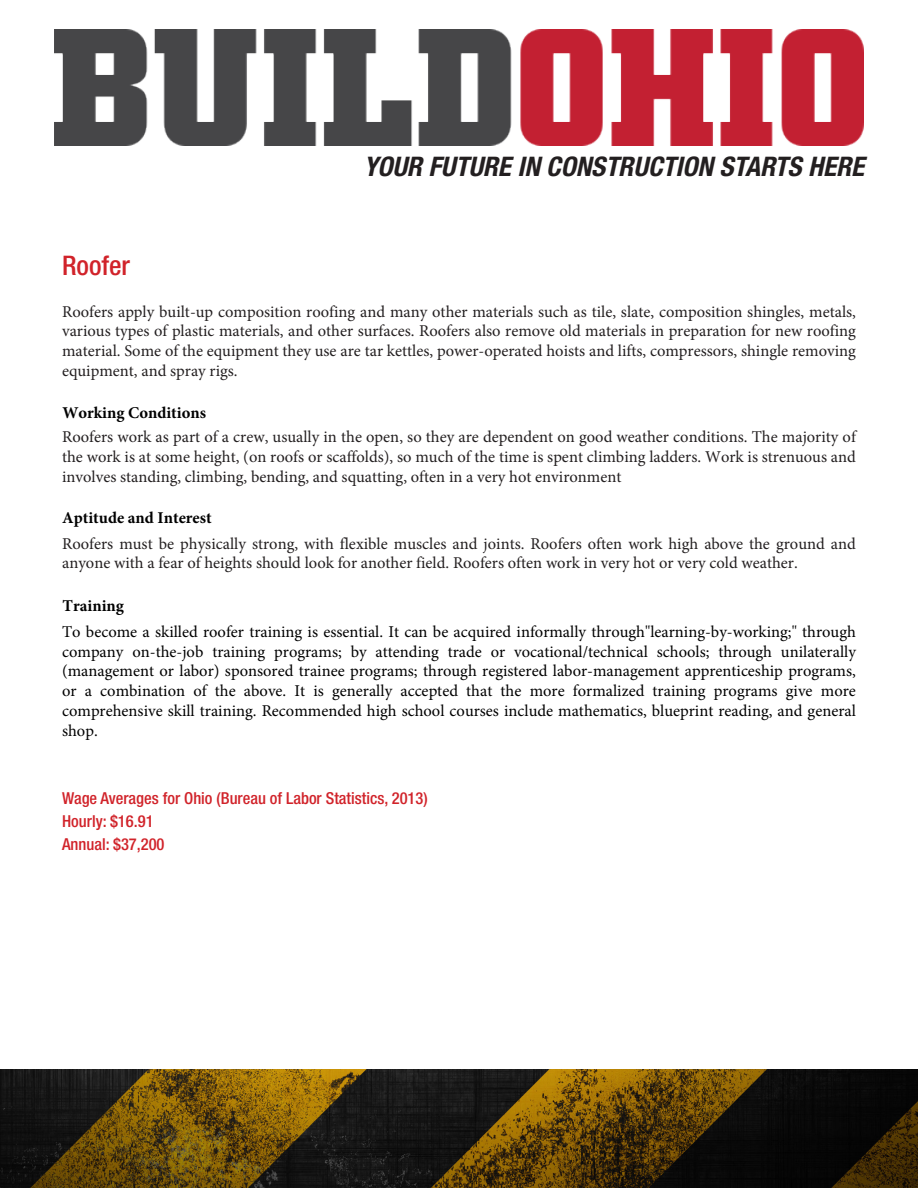
<style>
.page{position:relative;width:918px;height:1188px;background:#fff}
.page>*{position:absolute;margin:0;border:0;box-sizing:border-box;transform-origin:0 0}
.t1{font:italic 700 condensed 27px "Helvetica Neue LT Std";color:#231f20}
.t2{font:500 condensed 27px "Helvetica Neue LT Std";color:#d1232a}
.t3{font:16.5px/19.8px "Minion Pro";color:#231f20;text-align:justify}
.t4{font:16.5px/19.8px "Minion Pro";color:#000;text-align:justify}
.t5{font:500 condensed 16.5px "Helvetica Neue LT Std";color:#d1232a}
.t6{font:700 16.5px "Minion Pro";color:#000}
</style>
<div class="page">
<img style="left:54px;top:30px;width:810px;height:116px">
<img style="left:0;top:1069px;width:918px;height:119px">
<p class="t1" style="left:364px;top:150px;width:502px">YOUR FUTURE IN CONSTRUCTION STARTS HERE</p>
<p class="t2" style="left:62px;top:249px;width:70px">Roofer</p>
<p class="t3" style="left:62px;top:301px;width:795px">Roofers apply built-up composition roofing and many other materials such as tile, slate, composition shingles, metals, various types of plastic materials, and other surfaces. Roofers also remove old materials in preparation for new roofing material. Some of the equipment they use are tar kettles, power-operated hoists and lifts, compressors, shingle removing equipment, and spray rigs.</p>
<p class="t6" style="left:62px;top:401px;width:145px">Working Conditions</p>
<p class="t3" style="left:62px;top:427px;width:795px">Roofers work as part of a crew, usually in the open, so they are dependent on good weather conditions. The majority of the work is at some height, (on roofs or scaffolds), so much of the time is spent climbing ladders. Work is strenuous and involves standing, climbing, bending, and squatting, often in a very hot environment</p>
<p class="t6" style="left:62px;top:507px;width:151px">Aptitude and Interest</p>
<p class="t3" style="left:62px;top:533px;width:795px">Roofers must be physically strong, with flexible muscles and joints. Roofers often work high above the ground and anyone with a fear of heights should look for another field. Roofers often work in very hot or very cold weather.</p>
<p class="t6" style="left:63px;top:594px;width:63px">Training</p>
<p class="t4" style="left:62px;top:622px;width:795px">To become a skilled roofer training is essential. It can be acquired informally through"learning-by-working;" through company on-the-job training programs; by attending trade or vocational/technical schools; through unilaterally (management or labor) sponsored trainee programs; through registered labor-management apprenticeship programs, or a combination of the above. It is generally accepted that the more formalized training programs give more comprehensive skill training. Recommended high school courses include mathematics, blueprint reading, and general shop.</p>
<p class="t5" style="left:62px;top:788px;width:367px">Wage Averages for Ohio (Bureau of Labor Statistics, 2013)</p>
<p class="t5" style="left:62px;top:811px;width:93px">Hourly: $16.91</p>
<p class="t5" style="left:62px;top:834px;width:104px">Annual: $37,200</p>
</div>
